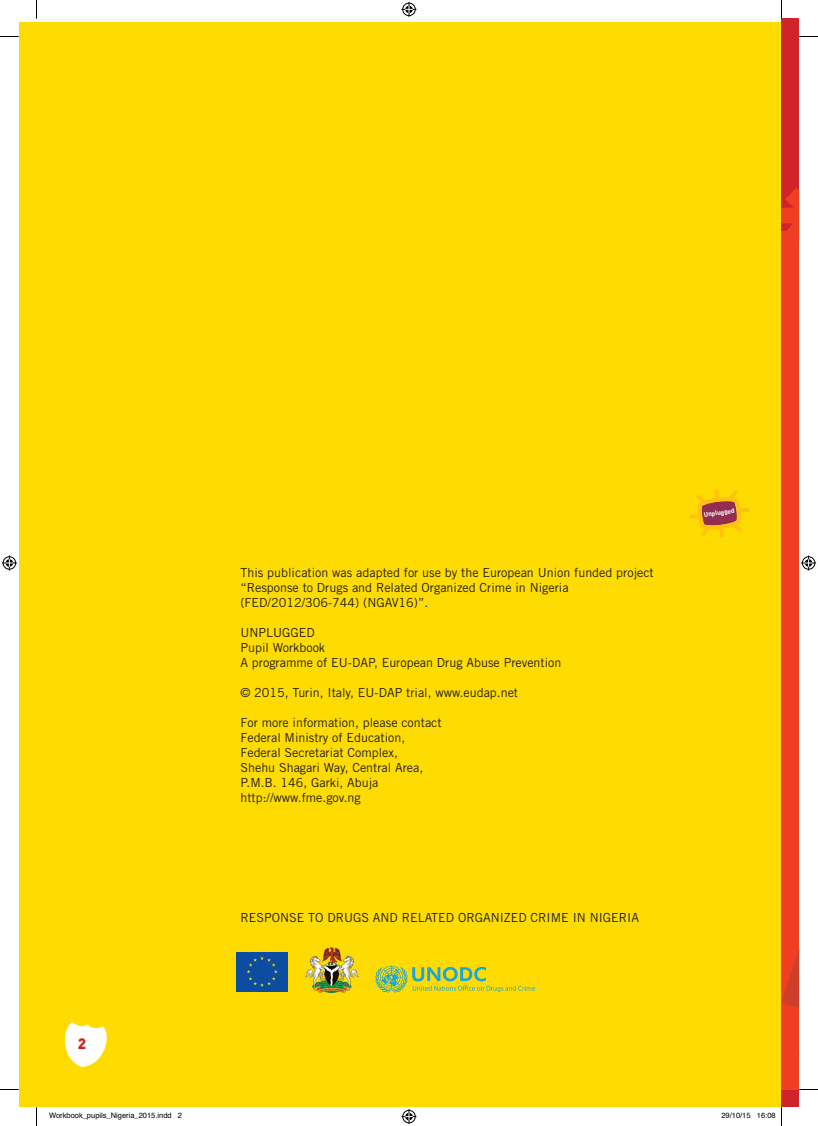
<style>
.page{position:relative;width:818px;height:1126px;background:#fff}
.page>*{position:absolute;margin:0;border:0;box-sizing:border-box;transform-origin:0 0}
.t1{font:900 15px "DIN";color:#d1232a}
.t2{font:12.5px/15px "Trade Gothic";color:#231f20}
.t3{font:7.5px "Helvetica";color:#000}
.t4{font:700 6.5px "DIN";color:#fff}
</style>
<div class="page">
<div style="left:19px;top:22px;width:762px;height:1085px;background:#ffdc01"></div>
<div style="left:781px;top:19px;width:17px;height:1088px;background:#d1232a"></div>
<div style="left:781px;top:231px;width:17px;height:858px;background:#ef3e22"></div>
<svg style="left:781px;top:188px;width:17px;height:43px"></svg>
<svg style="left:782px;top:953px;width:16px;height:55px"></svg>
<svg style="left:64px;top:1022px;width:43px;height:44px"></svg>
<svg style="left:689px;top:489px;width:60px;height:48px"></svg>
<div style="left:236px;top:951px;width:51px;height:40px;background:#0d4da1"></div>
<svg style="left:247px;top:956px;width:30px;height:30px"></svg>
<img style="left:305px;top:947px;width:53px;height:45px">
<svg style="left:375px;top:965px;width:160px;height:27px"></svg>
<svg style="left:0;top:36px;width:19px;height:1px"></svg>
<svg style="left:798px;top:36px;width:19px;height:1px"></svg>
<svg style="left:0;top:1089px;width:19px;height:1px"></svg>
<svg style="left:798px;top:1088px;width:19px;height:2px"></svg>
<svg style="left:36px;top:0;width:1px;height:19px"></svg>
<svg style="left:36px;top:1107px;width:1px;height:18px"></svg>
<svg style="left:401px;top:2px;width:15px;height:15px"></svg>
<svg style="left:401px;top:1109px;width:15px;height:14px"></svg>
<svg style="left:2px;top:555px;width:15px;height:15px"></svg>
<svg style="left:801px;top:555px;width:14px;height:15px"></svg>
<p class="t1" style="left:78px;top:1033px;width:10px">2</p>
<p class="t2" style="left:240px;top:564px;width:414px">This publication was adapted for use by the European Union funded project “Response to Drugs and Related Organized Crime in Nigeria (FED/2012/306-744) (NGAV16)”.</p>
<p class="t2" style="left:240px;top:624px;width:322px">UNPLUGGED<br>Pupil Workbook<br>A programme of EU-DAP, European Drug Abuse Prevention</p>
<p class="t2" style="left:240px;top:684px;width:279px">© 2015, Turin, Italy, EU-DAP trial, www.eudap.net</p>
<p class="t2" style="left:240px;top:714px;width:203px">For more information, please contact<br>Federal Ministry of Education,<br>Federal Secretariat Complex,<br>Shehu Shagari Way, Central Area,<br>P.M.B. 146, Garki, Abuja http://www.fme.gov.ng</p>
<p class="t2" style="left:240px;top:909px;width:400px">RESPONSE TO DRUGS AND RELATED ORGANIZED CRIME IN NIGERIA</p>
<p class="t4" style="left:703px;top:510px;width:32px;rotate:-7deg">Unplugged</p>
<p class="t3" style="left:49px;top:1109px;width:134px">Workbook_pupils_Nigeria_2015.indd 2</p>
<p class="t3" style="left:721px;top:1109px;width:56px">29/10/15 16:08</p>
</div>
